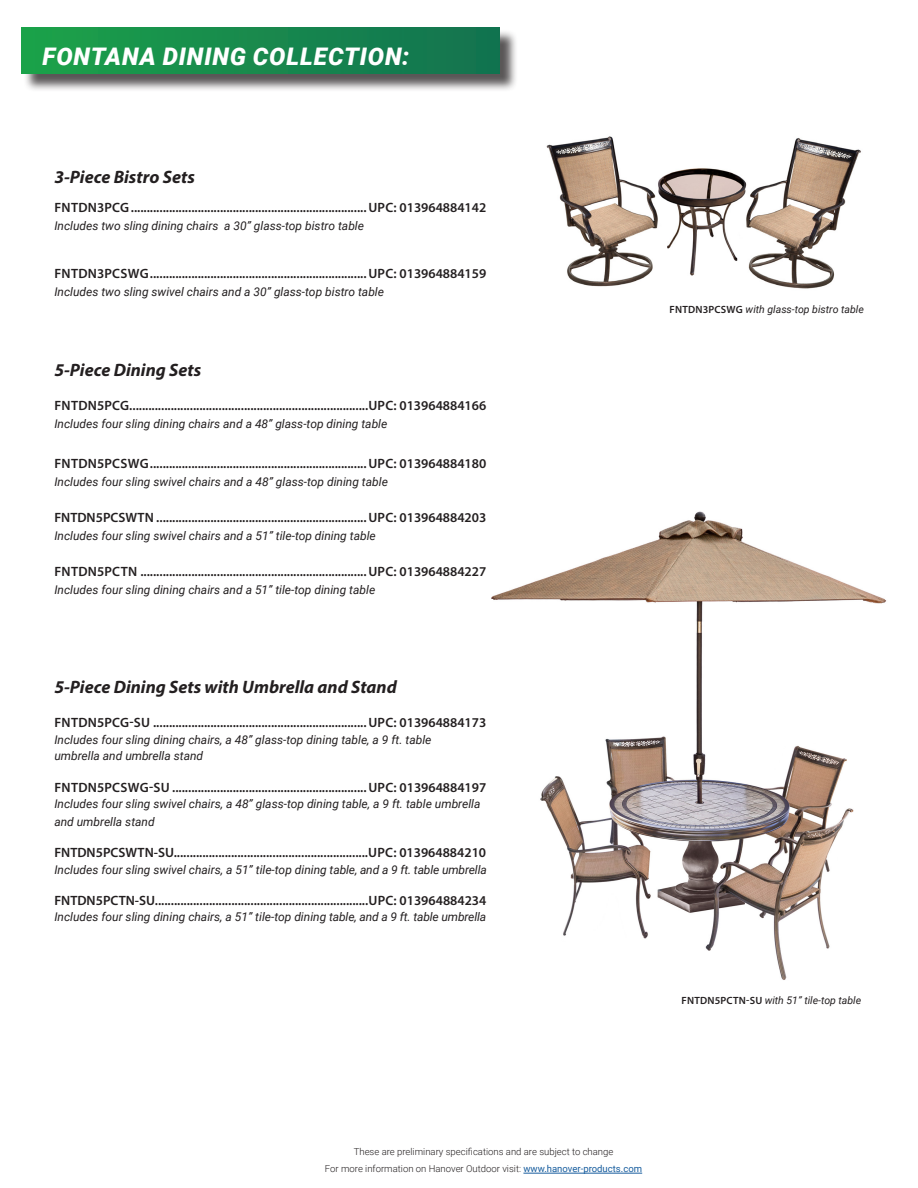
<style>
.page{position:relative;width:918px;height:1188px;background:#fff}
.page>*{position:absolute;margin:0;border:0;box-sizing:border-box;transform-origin:0 0}
.t1{font:italic 900 24.3px "Roboto";letter-spacing:.035em;color:#fff}
.Product_Name_NEW{font:italic 700 18px "Myriad Pro";color:#231f20}
.retail_price_line_1{font:600 13.5px "Myriad Pro";color:#231f20}
.Product_Name_NEW-2{font:600 13.5px "Myriad Pro";color:#231f20}
.retail_price_line_1-2{font:italic 12px/16.5px "Roboto";color:#231f20}
.Product_Name_NEW-3{font:italic 12px "Roboto";color:#231f20}
.t2{font:italic 10.5px "Roboto";color:#231f20}
.t3{font:300 9.6px "Roboto";color:#231f20}
.s1{font-family:"Myriad Pro";font-weight:600;font-style:normal}
.s2{font-weight:400;color:#175d9e}
</style>
<div class="page">
<div style="left:23px;top:29px;width:495px;height:63px;background:#231f20;opacity:.75"></div>
<div style="left:21px;top:27px;width:479px;height:47px;background:linear-gradient(to right,#1ca24a,#127150)"></div>
<hr style="left:523px;top:1173px;width:119px;height:1px;background:#175d9e">
<img style="left:546px;top:136px;width:315px;height:153px">
<img style="left:491px;top:511px;width:396px;height:469px">
<p class="t1" style="left:43px;top:39px;width:368px">FONTANA DINING COLLECTION:</p>
<p class="Product_Name_NEW" style="left:54px;top:165px;width:142px">3-Piece Bistro Sets</p>
<p class="retail_price_line_1" style="left:54px;top:199px;width:433px">FNTDN3PCG..........................................................................UPC: 013964884142</p>
<p class="retail_price_line_1-2" style="left:54px;top:217px;width:311px">Includes two sling dining chairs a 30” glass-top bistro table</p>
<p class="retail_price_line_1" style="left:54px;top:265px;width:433px">FNTDN3PCSWG....................................................................UPC: 013964884159</p>
<p class="retail_price_line_1-2" style="left:54px;top:283px;width:331px">Includes two sling swivel chairs and a 30” glass-top bistro table</p>
<p class="Product_Name_NEW" style="left:54px;top:359px;width:148px">5-Piece Dining Sets</p>
<p class="Product_Name_NEW-2" style="left:54px;top:397px;width:433px">FNTDN5PCG...........................................................................UPC: 013964884166</p>
<p class="Product_Name_NEW-3" style="left:54px;top:416px;width:335px">Includes four sling dining chairs and a 48” glass-top dining table</p>
<p class="retail_price_line_1" style="left:54px;top:455px;width:433px">FNTDN5PCSWG....................................................................UPC: 013964884180</p>
<p class="retail_price_line_1-2" style="left:54px;top:473px;width:335px">Includes four sling swivel chairs and a 48” glass-top dining table</p>
<p class="retail_price_line_1" style="left:54px;top:509px;width:434px">FNTDN5PCSWTN ..................................................................UPC: 013964884203</p>
<p class="retail_price_line_1-2" style="left:54px;top:527px;width:323px">Includes four sling swivel chairs and a 51” tile-top dining table</p>
<p class="retail_price_line_1" style="left:54px;top:563px;width:433px">FNTDN5PCTN .......................................................................UPC: 013964884227</p>
<p class="retail_price_line_1-2" style="left:54px;top:581px;width:322px">Includes four sling dining chairs and a 51” tile-top dining table</p>
<p class="Product_Name_NEW" style="left:54px;top:676px;width:344px">5-Piece Dining Sets with Umbrella and Stand</p>
<p class="retail_price_line_1" style="left:54px;top:714px;width:433px">FNTDN5PCG-SU ...................................................................UPC: 013964884173</p>
<p class="retail_price_line_1-2" style="left:54px;top:731px;width:379px">Includes four sling dining chairs, a 48” glass-top dining table, a 9 ft. table umbrella and umbrella stand</p>
<p class="retail_price_line_1" style="left:54px;top:779px;width:433px">FNTDN5PCSWG-SU .............................................................UPC: 013964884197</p>
<p class="retail_price_line_1-2" style="left:54px;top:795px;width:428px;line-height:18px">Includes four sling swivel chairs, a 48” glass-top dining table, a 9 ft. table umbrella and umbrella stand</p>
<p class="retail_price_line_1" style="left:54px;top:844px;width:433px">FNTDN5PCSWTN-SU.............................................................UPC: 013964884210</p>
<p class="retail_price_line_1-2" style="left:54px;top:861px;width:434px">Includes four sling swivel chairs, a 51” tile-top dining table, and a 9 ft. table umbrella</p>
<p class="retail_price_line_1" style="left:54px;top:891px;width:434px">FNTDN5PCTN-SU...................................................................UPC: 013964884234</p>
<p class="retail_price_line_1-2" style="left:54px;top:908px;width:433px">Includes four sling dining chairs, a 51” tile-top dining table, and a 9 ft. table umbrella</p>
<p class="t2" style="left:670px;top:302px;width:196px"><span class="s1">FNTDN3PCSWG</span> with glass-top bistro table</p>
<p class="t2" style="left:682px;top:993px;width:181px"><span class="s1">FNTDN5PCTN-SU</span> with 51” tile-top table</p>
<p class="t3" style="left:354px;top:1145px;width:261px">These are preliminary specifications and are subject to change</p>
<p class="t3" style="left:325px;top:1162px;width:319px">For more information on Hanover Outdoor visit: <span class="s2">www.hanover-products.com</span></p>
</div>
